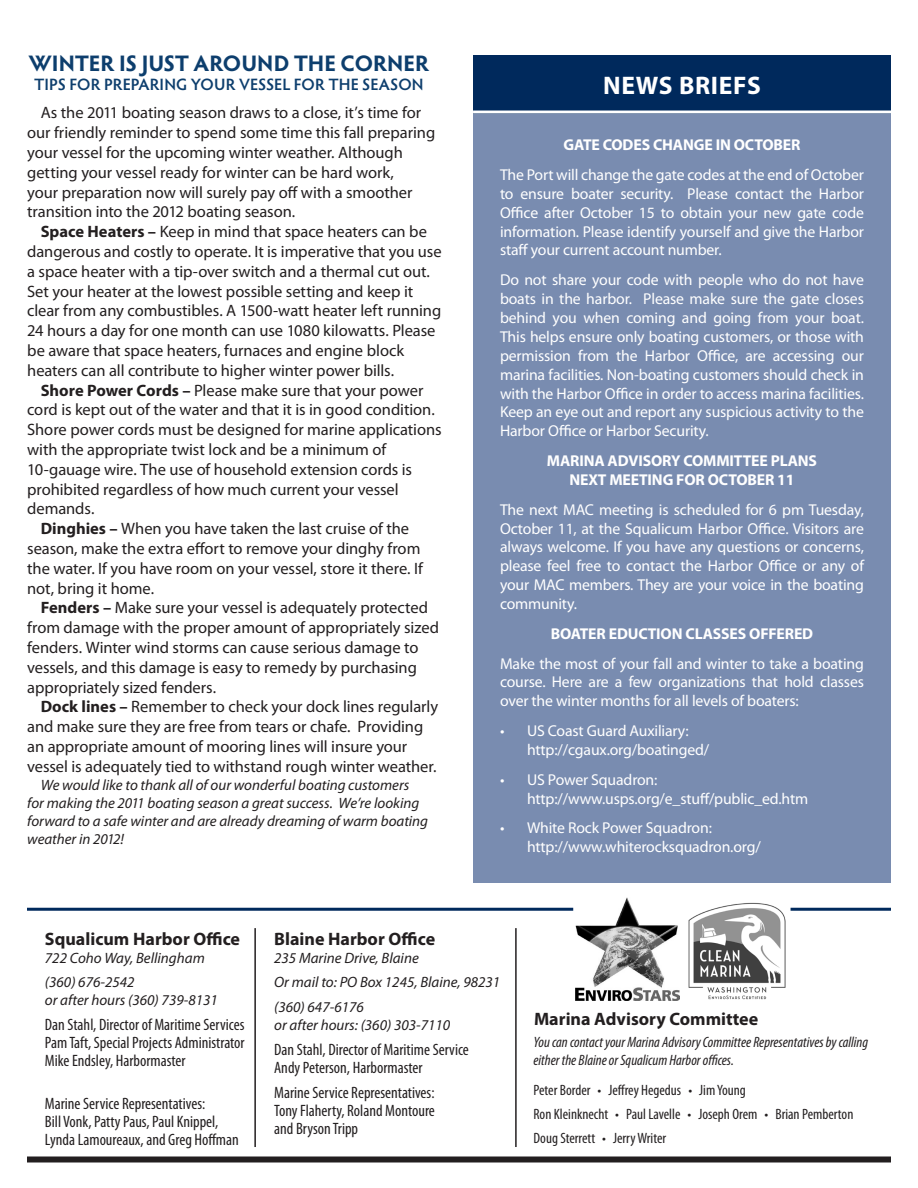
<style>
.page{position:relative;width:918px;height:1188px;background:#fff}
.page>*{position:absolute;margin:0;border:0;box-sizing:border-box;transform-origin:0 0}
.t1{font:700 25.5px "Myriad Pro";letter-spacing:.025em;color:#fff}
.t2{font:700 22.5px "Hypatia Sans Pro";letter-spacing:-.005em;color:#0d3e6d}
.t3{font:700 18px "Myriad Pro";color:#231f20}
.t4{font:16.5px/19.8px "Myriad Pro";letter-spacing:-.005em;color:#231f20}
.t5{font:condensed 16.5px/18px "Myriad Pro";color:#231f20;text-align:justify}
.t6{font:600 16.5px "Hypatia Sans Pro";color:#0d3e6d}
.t7{font:15.75px/18.9px "Myriad Pro";letter-spacing:-.01em;color:#fff;text-align:justify}
.t8{font:700 15.75px/18.9px "Myriad Pro";letter-spacing:-.01em;color:#fff;text-align:center}
.t9{font:italic 15px/18px "Myriad Pro";color:#231f20}
.t10{font:condensed 15px/24px "Myriad Pro";color:#231f20}
.t11{font:italic condensed 15px/18px "Myriad Pro";color:#231f20}
.s1{font-weight:700}
</style>
<div class="page">
<div style="left:473px;top:111px;width:418px;height:772px;background:#798cb0"></div>
<div style="left:473px;top:56px;width:418px;height:58px;background:#00295c"></div>
<hr style="left:473px;top:111px;width:418px;height:3px;background:#fff">
<img style="left:688px;top:902px;width:109px;height:98px">
<div style="left:27px;top:1156px;width:864px;height:6px;background:#231f20"></div>
<hr style="left:27px;top:908px;width:546px;height:3px;background:#00295c">
<hr style="left:791px;top:908px;width:100px;height:3px;background:#00295c">
<img style="left:575px;top:898px;width:104px;height:102px">
<hr style="left:515px;top:928px;width:2px;height:219px;background:#231f20">
<hr style="left:254px;top:928px;width:2px;height:219px;background:#231f20">
<h2 class="t2" style="left:29px;top:47px;width:402px">WINTER IS JUST AROUND THE CORNER</h2>
<p class="t6" style="left:34px;top:73px;width:391px">TIPS FOR PREPARING YOUR VESSEL FOR THE SEASON</p>
<p class="t4" style="left:27px;top:103px;width:410px;text-indent:13px">As the 2011 boating season draws to a close, it’s time for our friendly reminder to spend some time this fall preparing your vessel for the upcoming winter weather. Although getting your vessel ready for winter can be hard work,<br>your preparation now will surely pay off with a smoother transition into the 2012 boating season.</p>
<p class="t4" style="left:27px;top:222px;width:416px;text-indent:13px"><span class="s1">Space Heaters –</span> Keep in mind that space heaters can be dangerous and costly to operate. It is imperative that you use a space heater with a tip-over switch and a thermal cut out.<br>Set your heater at the lowest possible setting and keep it clear from any combustibles. A 1500-watt heater left running 24 hours a day for one month can use 1080 kilowatts. Please be aware that space heaters, furnaces and engine block heaters can all contribute to higher winter power bills.</p>
<p class="t4" style="left:41px;top:380px;width:384px"><span class="s1">Shore Power Cords –</span> Please make sure that your power</p>
<p class="t4" style="left:27px;top:400px;width:409px">cord is kept out of the water and that it is in good condition.</p>
<p class="t4" style="left:27px;top:420px;width:416px">Shore power cords must be designed for marine applications</p>
<p class="t4" style="left:27px;top:439px;width:361px">with the appropriate twist lock and be a minimum of</p>
<p class="t4" style="left:27px;top:459px;width:386px">10-gauage wire. The use of household extension cords is</p>
<p class="t4" style="left:27px;top:479px;width:373px">prohibited regardless of how much current your vessel</p>
<p class="t4" style="left:27px;top:499px;width:69px">demands.</p>
<p class="t4" style="left:41px;top:519px;width:370px"><span class="s1">Dinghies –</span> When you have taken the last cruise of the</p>
<p class="t4" style="left:27px;top:538px;width:395px">season, make the extra effort to remove your dinghy from</p>
<p class="t4" style="left:27px;top:558px;width:397px">the water. If you have room on your vessel, store it there. If</p>
<p class="t4" style="left:27px;top:578px;width:128px">not, bring it home.</p>
<p class="t4" style="left:41px;top:598px;width:389px"><span class="s1">Fenders –</span> Make sure your vessel is adequately protected</p>
<p class="t4" style="left:27px;top:618px;width:413px">from damage with the proper amount of appropriately sized</p>
<p class="t4" style="left:27px;top:637px;width:393px">fenders. Winter wind storms can cause serious damage to</p>
<p class="t4" style="left:27px;top:657px;width:391px">vessels, and this damage is easy to remedy by purchasing</p>
<p class="t4" style="left:27px;top:677px;width:191px">appropriately sized fenders.</p>
<p class="t4" style="left:41px;top:697px;width:399px"><span class="s1">Dock lines –</span> Remember to check your dock lines regularly</p>
<p class="t4" style="left:27px;top:717px;width:398px">and make sure they are free from tears or chafe. Providing</p>
<p class="t4" style="left:27px;top:736px;width:382px">an appropriate amount of mooring lines will insure your</p>
<p class="t4" style="left:27px;top:756px;width:411px">vessel is adequately tied to withstand rough winter weather.</p>
<p class="t9" style="left:27px;top:776px;width:402px;text-indent:14px">We would like to thank all of our wonderful boating customers for making the 2011 boating season a great success. We’re looking forward to a safe winter and are already dreaming of warm boating weather in 2012!</p>
<h1 class="t1" style="left:603px;top:69px;width:159px">NEWS BRIEFS</h1>
<p class="t8" style="left:564px;top:135px;width:238px">GATE CODES CHANGE IN OCTOBER</p>
<p class="t7" style="left:500px;top:165px;width:365px">The Port will change the gate codes at the end of October to ensure boater security. Please contact the Harbor Office after October 15 to obtain your new gate code information. Please identify yourself and give the Harbor staff your current account number.</p>
<p class="t7" style="left:500px;top:270px;width:365px">Do not share your code with people who do not have boats in the harbor. Please make sure the gate closes behind you when coming and going from your boat.<br>This helps ensure only boating customers, or those with permission from the Harbor Office, are accessing our marina facilities. Non-boating customers should check in with the Harbor Office in order to access marina facilities.<br>Keep an eye out and report any suspicious activity to the Harbor Office or Harbor Security.</p>
<p class="t8" style="left:547px;top:451px;width:272px">MARINA ADVISORY COMMITTEE PLANS<br>NEXT MEETING FOR OCTOBER 11</p>
<p class="t7" style="left:500px;top:500px;width:365px">The next MAC meeting is scheduled for 6 pm Tuesday, October 11, at the Squalicum Harbor Office. Visitors are always welcome. If you have any questions or concerns, please feel free to contact the Harbor Office or any of your MAC members. They are your voice in the boating community.</p>
<p class="t8" style="left:551px;top:624px;width:264px">BOATER EDUCTION CLASSES OFFERED</p>
<p class="t7" style="left:500px;top:654px;width:365px">Make the most of your fall and winter to take a boating course. Here are a few organizations that hold classes over the winter months for all levels of boaters:</p>
<p class="t7" style="left:527px;top:721px;width:184px;text-indent:-27px">• US Coast Guard Auxiliary: http://cgaux.org/boatinged/</p>
<p class="t7" style="left:527px;top:770px;width:283px;text-indent:-27px">• US Power Squadron: http://www.usps.org/e_stuff/public_ed.htm</p>
<p class="t7" style="left:527px;top:818px;width:235px;text-indent:-27px">• White Rock Power Squadron: http://www.whiterocksquadron.org/</p>
<p class="t3" style="left:45px;top:927px;width:197px">Squalicum Harbor Office</p>
<p class="t9" style="left:45px;top:945px;width:161px;line-height:24.8px">722 Coho Way, Bellingham (360) 676-2542</p>
<p class="t9" style="left:45px;top:991px;width:174px">or after hours (360) 739-8131</p>
<p class="t5" style="left:45px;top:1015px;width:201px">Dan Stahl, Director of Maritime Services PamTaft, Special Projects Administrator Mike Endsley, Harbormaster</p>
<p class="t5" style="left:45px;top:1094px;width:195px;text-align:left">Marine Service Representatives:<br>Bill Vonk, Patty Paus, Paul Knippel,<br>Lynda Lamoureaux, and Greg Hoffman</p>
<p class="t3" style="left:274px;top:927px;width:163px">Blaine Harbor Office</p>
<p class="t9" style="left:274px;top:945px;width:228px;line-height:24.8px">235 Marine Drive, Blaine<br>Or mail to: PO Box 1245, Blaine, 98231 (360) 647-6176</p>
<p class="t9" style="left:274px;top:1016px;width:178px">or after hours: (360) 303-7110</p>
<p class="t5" style="left:274px;top:1040px;width:196px">Dan Stahl, Director of Maritime Service<br>Andy Peterson, Harbormaster</p>
<p class="t5" style="left:274px;top:1083px;width:162px">Marine Service Representatives:<br>Tony Flaherty, Roland Montoure and Bryson Tripp</p>
<p class="t3" style="left:534px;top:1007px;width:226px">Marina Advisory Committee</p>
<p class="t11" style="left:534px;top:1033px;width:336px">You can contact your Marina Advisory Committee Representatives by calling either the Blaine or Squalicum Harbor offices.</p>
<p class="t10" style="left:534px;top:1078px;width:321px">Peter Border • Jeffrey Hegedus • JimYoung<br>Ron Kleinknecht • Paul Lavelle • Joseph Orem • Brian Pemberton<br>Doug Sterrett • JerryWriter</p>
</div>
